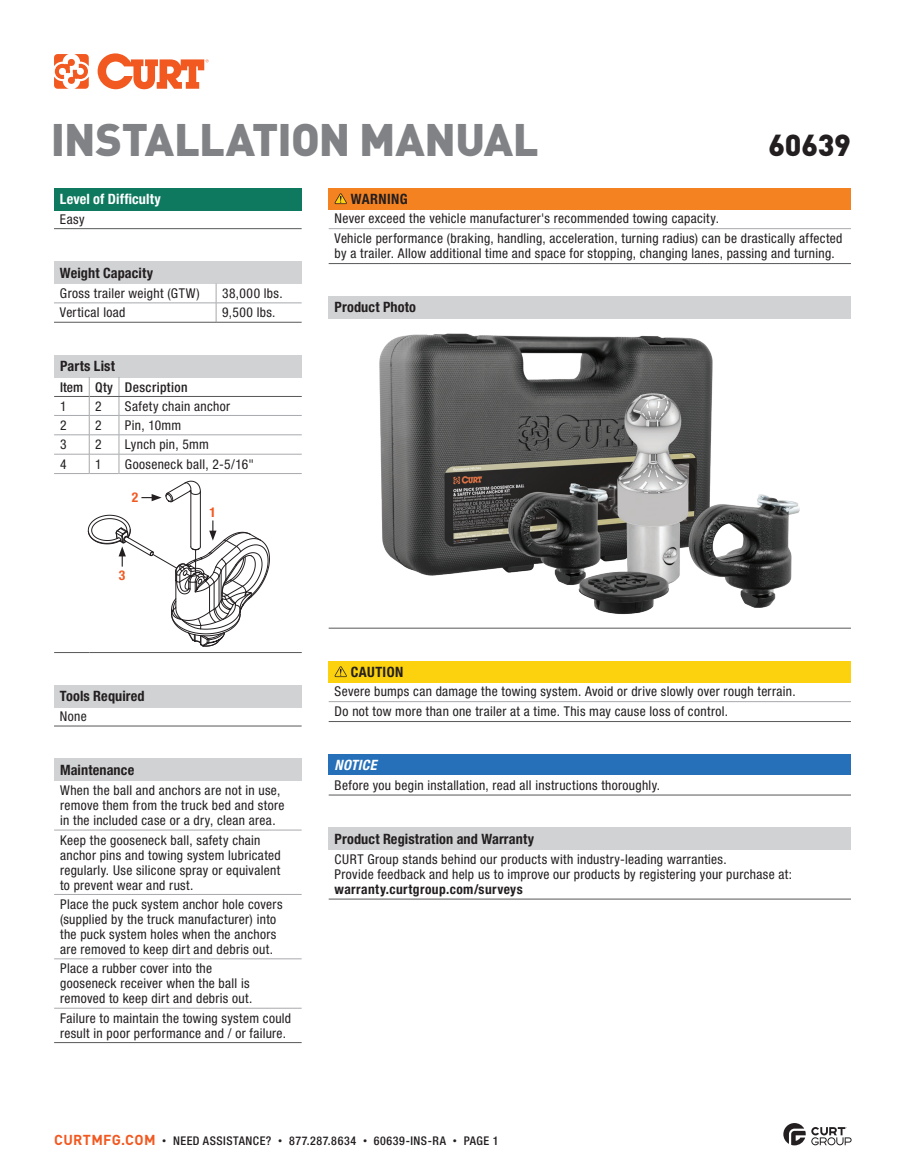
<style>
.page{position:relative;width:905px;height:1175px;background:#fff}
.page>*{position:absolute;margin:0;border:0;box-sizing:border-box;transform-origin:0 0}
.t1{font:900 45px "DINOT";letter-spacing:-.02em;color:#808285}
.t2{font:900 30px "DINOT";letter-spacing:-.01em;color:#231f20}
.t3{font:700 condensed 14.25px "Helvetica Neue LT Std";letter-spacing:.01em;color:#231f20}
.t4{font:700 condensed 14.25px "Helvetica Neue LT Std";letter-spacing:.01em;color:#fff}
.t5{font:700 condensed 14.25px "Helvetica Neue LT Std";letter-spacing:.03em;color:#231f20}
.t6{font:italic 700 condensed 14.25px "Helvetica Neue LT Std";letter-spacing:.025em;color:#fff}
.t7{font:condensed 13.5px/15px "Helvetica Neue LT Std";letter-spacing:.025em;color:#231f20}
.t8{font:700 condensed 13.5px "Helvetica Neue LT Std";letter-spacing:.03em;color:#231f20}
.t9{font:500 condensed 13.5px "Helvetica Neue LT Std";letter-spacing:.03em;color:#231f20}
.t10{font:700 condensed 13.5px "Helvetica Neue LT Std";color:#f15921}
.t11{font:500 condensed 12px "Helvetica Neue LT Std";letter-spacing:.045em;color:#231f20}
.s1{font-family:"DINOT";font-weight:700;font-stretch:normal;font-size:14.25px;color:#f15921}
.s2{font-family:"DINOT";font-weight:400;font-stretch:normal;font-size:9px}
</style>
<div class="page">
<svg style="left:54px;top:53px;width:155px;height:36px"></svg>
<svg style="left:783px;top:1123px;width:68px;height:22px"></svg>
<div style="left:54px;top:188px;width:248px;height:22px;background:#0e795f"></div>
<hr style="left:54px;top:228px;width:248px;height:1px;background:#57585a">
<div style="left:54px;top:355px;width:248px;height:22px;background:#d1d2d4"></div>
<svg style="left:119px;top:377px;width:1px;height:96px"></svg>
<hr style="left:54px;top:415px;width:35px;height:1px;background:#a8a9ad">
<hr style="left:89px;top:415px;width:30px;height:1px;background:#a8a9ad">
<hr style="left:119px;top:415px;width:183px;height:1px;background:#a8a9ad">
<hr style="left:54px;top:434px;width:35px;height:1px;background:#a8a9ad">
<hr style="left:89px;top:434px;width:30px;height:1px;background:#a8a9ad">
<hr style="left:119px;top:434px;width:183px;height:1px;background:#a8a9ad">
<hr style="left:54px;top:454px;width:35px;height:1px;background:#a8a9ad">
<hr style="left:89px;top:454px;width:30px;height:1px;background:#a8a9ad">
<hr style="left:119px;top:454px;width:183px;height:1px;background:#a8a9ad">
<hr style="left:54px;top:473px;width:35px;height:1px;background:#a8a9ad">
<hr style="left:89px;top:473px;width:30px;height:1px;background:#a8a9ad">
<hr style="left:119px;top:473px;width:183px;height:1px;background:#a8a9ad">
<hr style="left:54px;top:652px;width:35px;height:1px;background:#57585a">
<hr style="left:89px;top:652px;width:30px;height:1px;background:#57585a">
<hr style="left:119px;top:652px;width:183px;height:1px;background:#57585a">
<hr style="left:54px;top:396px;width:35px;height:1px;background:#57585a">
<hr style="left:89px;top:396px;width:30px;height:1px;background:#57585a">
<hr style="left:119px;top:396px;width:183px;height:1px;background:#57585a">
<svg style="left:89px;top:377px;width:1px;height:97px"></svg>
<hr style="left:190px;top:491px;width:1px;height:56px;background:#231f20">
<hr style="left:200px;top:491px;width:1px;height:56px;background:#231f20">
<div style="left:328px;top:296px;width:522px;height:22px;background:#d1d2d4"></div>
<hr style="left:328px;top:628px;width:522px;height:1px;background:#57585a">
<img style="left:379px;top:333px;width:421px;height:281px">
<div style="left:54px;top:261px;width:248px;height:22px;background:#d1d2d4"></div>
<svg style="left:216px;top:283px;width:1px;height:39px"></svg>
<hr style="left:54px;top:302px;width:162px;height:1px;background:#a8a9ad">
<hr style="left:216px;top:302px;width:86px;height:1px;background:#a8a9ad">
<hr style="left:54px;top:322px;width:162px;height:1px;background:#57585a">
<hr style="left:216px;top:322px;width:86px;height:1px;background:#57585a">
<div style="left:54px;top:685px;width:247px;height:22px;background:#d1d2d4"></div>
<hr style="left:54px;top:725px;width:247px;height:1px;background:#57585a">
<div style="left:54px;top:758px;width:248px;height:23px;background:#d1d2d4"></div>
<hr style="left:54px;top:1042px;width:247px;height:1px;background:#57585a">
<hr style="left:54px;top:829px;width:247px;height:1px;background:#a8a9ad">
<hr style="left:54px;top:894px;width:247px;height:1px;background:#a8a9ad">
<hr style="left:54px;top:958px;width:247px;height:1px;background:#a8a9ad">
<hr style="left:54px;top:1008px;width:247px;height:1px;background:#a8a9ad">
<svg style="left:141px;top:480px;width:60px;height:22px"></svg>
<svg style="left:87px;top:514px;width:183px;height:133px"></svg>
<div style="left:328px;top:188px;width:522px;height:21px;background:#f58220"></div>
<hr style="left:328px;top:263px;width:522px;height:1px;background:#57585a">
<hr style="left:328px;top:228px;width:522px;height:1px;background:#a8a9ad">
<svg style="left:334px;top:193px;width:13px;height:11px"></svg>
<div style="left:328px;top:827px;width:522px;height:23px;background:#d1d2d4"></div>
<hr style="left:328px;top:898px;width:522px;height:1px;background:#57585a">
<div style="left:328px;top:661px;width:522px;height:21px;background:#fcd10d"></div>
<hr style="left:328px;top:721px;width:522px;height:1px;background:#57585a">
<hr style="left:328px;top:701px;width:522px;height:1px;background:#a8a9ad">
<svg style="left:334px;top:666px;width:13px;height:11px"></svg>
<div style="left:328px;top:754px;width:522px;height:21px;background:#2570b8"></div>
<hr style="left:328px;top:794px;width:522px;height:1px;background:#57585a">
<h1 class="t1" style="left:51px;top:103px;width:489px">INSTALLATION MANUAL</h1>
<h2 class="t2" style="left:768px;top:121px;width:84px">60639</h2>
<p class="t4" style="left:60px;top:190px;width:102px">Level of Difficulty</p>
<p class="t7" style="left:60px;top:211px;width:26px">Easy</p>
<p class="t3" style="left:351px;top:190px;width:58px">WARNING</p>
<p class="t7" style="left:334px;top:208px;width:509px;line-height:20px">Never exceed the vehicle manufacturer's recommended towing capacity.<br>Vehicle performance (braking, handling, acceleration, turning radius) can be drastically affected</p>
<p class="t7" style="left:334px;top:246px;width:501px">by a trailer. Allow additional time and space for stopping, changing lanes, passing and turning.</p>
<p class="t3" style="left:60px;top:264px;width:95px">Weight Capacity</p>
<p class="t7" style="left:60px;top:286px;width:141px">Gross trailer weight (GTW)</p>
<p class="t7" style="left:222px;top:286px;width:62px">38,000 lbs.</p>
<p class="t7" style="left:60px;top:305px;width:67px">Vertical load</p>
<p class="t7" style="left:222px;top:305px;width:55px">9,500 lbs.</p>
<p class="t3" style="left:60px;top:357px;width:56px">Parts List</p>
<p class="t9" style="left:60px;top:379px;width:129px">Item Qty Description</p>
<p class="t7" style="left:60px;top:398px;width:8px">1</p>
<p class="t7" style="left:95px;top:398px;width:8px">2</p>
<p class="t7" style="left:125px;top:398px;width:107px">Safety chain anchor</p>
<p class="t7" style="left:60px;top:417px;width:8px">2</p>
<p class="t7" style="left:95px;top:417px;width:8px">2</p>
<p class="t7" style="left:125px;top:417px;width:58px">Pin, 10mm</p>
<p class="t7" style="left:60px;top:437px;width:8px">3</p>
<p class="t7" style="left:95px;top:437px;width:8px">2</p>
<p class="t7" style="left:125px;top:437px;width:86px">Lynch pin, 5mm</p>
<p class="t7" style="left:60px;top:456px;width:8px">4</p>
<p class="t7" style="left:95px;top:456px;width:8px">1</p>
<p class="t7" style="left:125px;top:456px;width:131px">Gooseneck ball, 2-5/16"</p>
<p class="t10" style="left:132px;top:489px;width:8px">2</p>
<p class="t10" style="left:119px;top:566px;width:8px">3</p>
<p class="t3" style="left:60px;top:687px;width:86px">Tools Required</p>
<p class="t7" style="left:60px;top:708px;width:28px">None</p>
<p class="t10" style="left:210px;top:504px;width:8px">1</p>
<p class="t3" style="left:60px;top:761px;width:76px">Maintenance</p>
<p class="t7" style="left:60px;top:782px;width:226px">When the ball and anchors are not in use, remove them from the truck bed and store in the included case or a dry, clean area.</p>
<p class="t7" style="left:60px;top:832px;width:222px">Keep the gooseneck ball, safety chain anchor pins and towing system lubricated regularly. Use silicone spray or equivalent to prevent wear and rust.</p>
<p class="t7" style="left:60px;top:896px;width:224px">Place the puck system anchor hole covers (supplied by the truck manufacturer) into the puck system holes when the anchors are removed to keep dirt and debris out.</p>
<p class="t7" style="left:60px;top:961px;width:194px">Place a rubber cover into the gooseneck receiver when the ball is removed to keep dirt and debris out.</p>
<p class="t7" style="left:60px;top:1010px;width:232px">Failure to maintain the towing system could result in poor performance and / or failure.</p>
<p class="t3" style="left:334px;top:299px;width:83px">Product Photo</p>
<p class="t5" style="left:351px;top:663px;width:54px">CAUTION</p>
<p class="t7" style="left:334px;top:681px;width:462px;line-height:20px">Severe bumps can damage the towing system. Avoid or drive slowly over rough terrain.<br>Do not tow more than one trailer at a time. This may cause loss of control.</p>
<p class="t6" style="left:334px;top:756px;width:43px">NOTICE</p>
<p class="t7" style="left:334px;top:777px;width:327px">Before you begin installation, read all instructions thoroughly.</p>
<p class="t3" style="left:334px;top:830px;width:201px">Product Registration and Warranty</p>
<p class="t7" style="left:334px;top:851px;width:459px">CURT Group stands behind our products with industry-leading warranties.<br>Provide feedback and help us to improve our products by registering your purchase at:</p>
<p class="t8" style="left:334px;top:881px;width:189px">warranty.curtgroup.com/surveys</p>
<p class="t11" style="left:54px;top:1133px;width:445px"><span class="s1">CURTMFG.COM</span> <span class="s2">•</span> NEED ASSISTANCE? <span class="s2">•</span> 877.287.8634 <span class="s2">•</span> 60639-INS-RA <span class="s2">•</span> PAGE 1</p>
</div>
